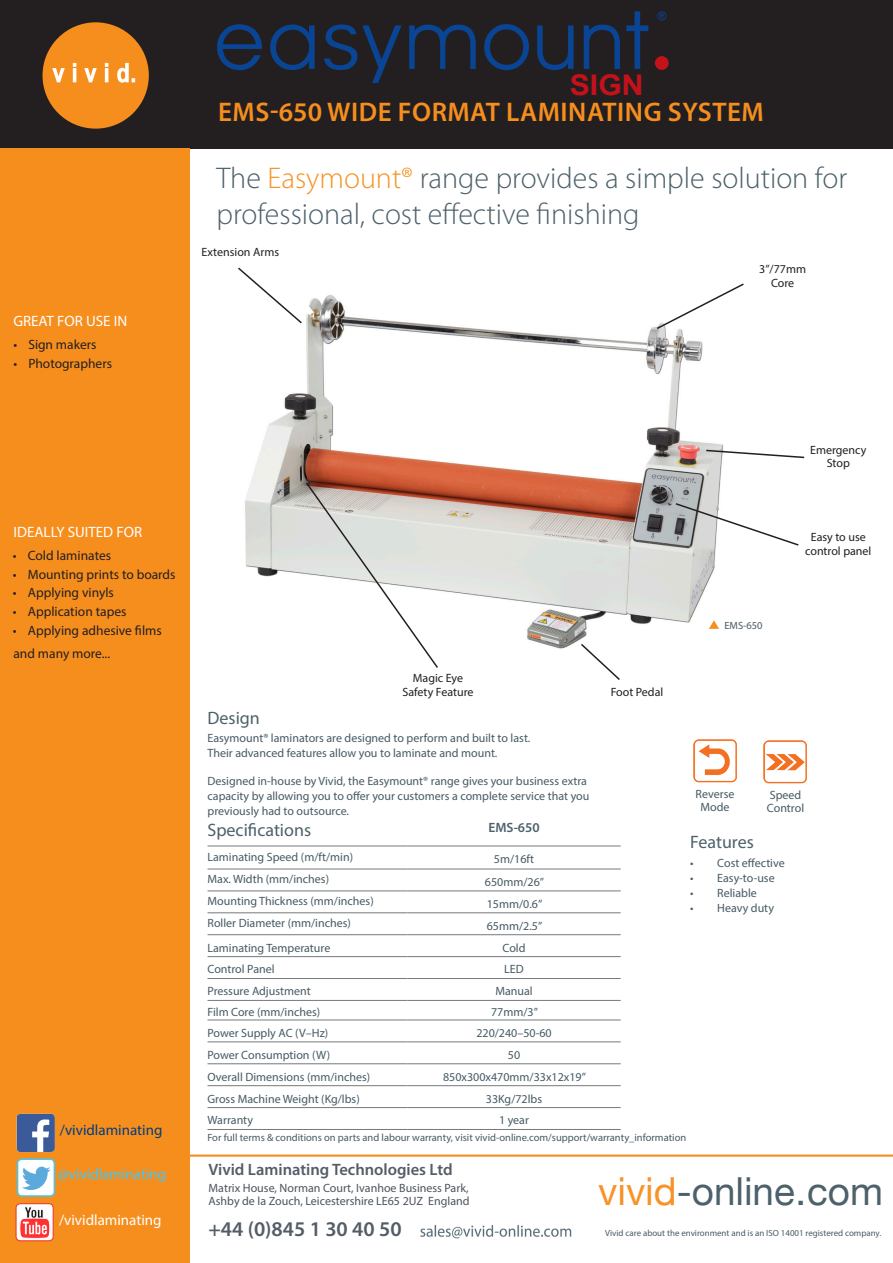
<style>
.page{position:relative;width:893px;height:1263px;background:#fff}
.page>*{position:absolute;margin:0;border:0;box-sizing:border-box;transform-origin:0 0}
.t1{font:38.7px "Helvetica Neue";color:#4d616b}
.t2{font:300 30px/36px "Myriad Pro";color:#4d616b}
.t3{font:700 28.5px "Arial";color:#c4121a;scale:1.06 1}
.t4{font:600 27px "Myriad Pro";letter-spacing:.02em;color:#f68e1e}
.t5{font:600 21px "Myriad Pro";color:#545d66}
.t6{font:18px "Myriad Pro";color:#4d616b}
.t7{font:600 16.5px "Myriad Pro";color:#545d66}
.t8{font:15px "Myriad Pro";color:#fff}
.t9{font:15px "Myriad Pro";color:#013d7d}
.t10{font:15px "Myriad Pro";color:#42c8f4}
.t11{font:13.5px "Myriad Pro";color:#231f20}
.t12{font:600 13.5px "Myriad Pro";color:#4d616b}
.t13{font:12px/14.7px "Myriad Pro";color:#465a64}
.t14{font:12px/13.5px "Myriad Pro";color:#231f20;text-align:center}
.t15{font:12px "Myriad Pro";color:#4b545e}
.t16{font:10.5px "Myriad Pro";color:#465a64}
.t17{font:8.85px "Myriad Pro";color:#465a64}
.s1{color:#f79328}
</style>
<div class="page">
<div style="left:0;top:0;width:893px;height:149px;background:#231f20"></div>
<hr style="left:0;top:1154px;width:893px;height:3px;background:#f68e1e">
<div style="left:0;top:149px;width:189px;height:1114px;background:#f68e1e"></div>
<div style="left:43px;top:22px;width:106px;height:107px;background:#f68e1e;border-radius:50%"></div>
<svg style="left:52px;top:63px;width:83px;height:20px"></svg>
<img style="left:764px;top:740px;width:42px;height:43px">
<img style="left:694px;top:739px;width:42px;height:43px">
<div style="left:16px;top:1204px;width:37px;height:37px;background:#fff;border-radius:4px"></div>
<img style="left:20px;top:1205px;width:32px;height:34px">
<div style="left:15px;top:1203px;width:39px;height:38px;border:1px solid #ee3e34;border-radius:4px"></div>
<svg style="left:17px;top:1114px;width:38px;height:38px"></svg>
<div style="left:18px;top:1159px;width:36px;height:37px;background:#fff;border-radius:4px"></div>
<svg style="left:22px;top:1166px;width:29px;height:24px"></svg>
<div style="left:17px;top:1158px;width:38px;height:39px;border:2px solid #42c8f4;border-radius:4px"></div>
<svg style="left:217px;top:11px;width:588px;height:669px"></svg>
<hr style="left:407px;top:890px;width:214px;height:1px;background:#76787b">
<hr style="left:407px;top:912px;width:214px;height:1px;background:#76787b">
<hr style="left:407px;top:934px;width:214px;height:1px;background:#76787b">
<hr style="left:407px;top:956px;width:214px;height:1px;background:#76787b">
<hr style="left:407px;top:978px;width:214px;height:1px;background:#76787b">
<hr style="left:407px;top:1000px;width:214px;height:1px;background:#76787b">
<hr style="left:407px;top:1019px;width:214px;height:1px;background:#76787b">
<hr style="left:407px;top:1041px;width:214px;height:1px;background:#76787b">
<hr style="left:407px;top:1063px;width:214px;height:1px;background:#76787b">
<hr style="left:407px;top:1085px;width:214px;height:1px;background:#76787b">
<hr style="left:407px;top:1107px;width:214px;height:1px;background:#76787b">
<hr style="left:407px;top:1129px;width:214px;height:1px;background:#76787b">
<hr style="left:207px;top:846px;width:200px;height:1px;background:#76787b">
<hr style="left:207px;top:890px;width:200px;height:1px;background:#76787b">
<hr style="left:207px;top:912px;width:200px;height:1px;background:#76787b">
<hr style="left:207px;top:934px;width:200px;height:1px;background:#76787b">
<hr style="left:207px;top:956px;width:200px;height:1px;background:#76787b">
<hr style="left:207px;top:978px;width:200px;height:1px;background:#76787b">
<hr style="left:207px;top:1000px;width:200px;height:1px;background:#76787b">
<hr style="left:207px;top:1019px;width:200px;height:1px;background:#76787b">
<hr style="left:207px;top:1041px;width:200px;height:1px;background:#76787b">
<hr style="left:207px;top:1063px;width:200px;height:1px;background:#76787b">
<hr style="left:207px;top:1085px;width:200px;height:1px;background:#76787b">
<hr style="left:207px;top:1107px;width:200px;height:1px;background:#76787b">
<hr style="left:207px;top:1129px;width:200px;height:1px;background:#76787b">
<hr style="left:207px;top:869px;width:200px;height:1px;background:#76787b">
<hr style="left:407px;top:846px;width:214px;height:1px;background:#76787b">
<hr style="left:407px;top:869px;width:214px;height:1px;background:#76787b">
<img style="left:420px;top:1224px;width:152px;height:15px">
<p class="t8" style="left:13px;top:312px;width:115px">GREAT FOR USE IN</p>
<p class="t11" style="left:13px;top:336px;width:85px">• Sign makers</p>
<p class="t11" style="left:13px;top:355px;width:100px">• Photographers</p>
<p class="t3" style="left:570px;top:66px;width:71px">SIGN</p>
<p class="t4" style="left:218px;top:94px;width:547px">EMS-650 WIDE FORMAT LAMINATING SYSTEM</p>
<p class="t2" style="left:216px;top:160px;width:632px">The <span class="s1">Easymount®</span> range provides a simple solution for professional, cost effective finishing</p>
<p class="t14" style="left:202px;top:245px;width:79px">Extension Arms</p>
<p class="t14" style="left:759px;top:262px;width:48px">3”/77mm</p>
<p class="t14" style="left:771px;top:276px;width:25px">Core</p>
<p class="t8" style="left:13px;top:522px;width:130px">IDEALLY SUITED FOR</p>
<p class="t11" style="left:13px;top:547px;width:100px">• Cold laminates</p>
<p class="t11" style="left:13px;top:566px;width:164px">• Mounting prints to boards</p>
<p class="t11" style="left:13px;top:585px;width:102px">• Applying vinyls</p>
<p class="t11" style="left:13px;top:603px;width:115px">• Application tapes</p>
<p class="t11" style="left:13px;top:622px;width:150px">• Applying adhesive films</p>
<p class="t11" style="left:13px;top:645px;width:98px">and many more...</p>
<p class="t9" style="left:60px;top:1120px;width:104px">/vividlaminating</p>
<p class="t10" style="left:58px;top:1165px;width:110px">@vividlaminating</p>
<p class="t8" style="left:59px;top:1210px;width:104px">/vividlaminating</p>
<p class="t14" style="left:810px;top:443px;width:58px">Emergency<br>Stop</p>
<p class="t14" style="left:402px;top:671px;width:72px">Magic Eye<br>Safety Feature</p>
<p class="t6" style="left:207px;top:706px;width:54px">Design</p>
<p class="t13" style="left:207px;top:731px;width:324px">Easymount® laminators are designed to perform and built to last.</p>
<p class="t13" style="left:207px;top:745px;width:291px">Their advanced features allow you to laminate and mount.</p>
<p class="t13" style="left:207px;top:774px;width:383px">Designed in-house by Vivid, the Easymount® range gives your business extra capacity by allowing you to offer your customers a complete service that you previously had to outsource.</p>
<p class="t6" style="left:207px;top:818px;width:105px">Specifications</p>
<p class="t12" style="left:488px;top:819px;width:53px">EMS-650</p>
<p class="t13" style="left:207px;top:849px;width:147px">Laminating Speed (m/ft/min)</p>
<p class="t13" style="left:494px;top:852px;width:42px">5m/16ft</p>
<p class="t13" style="left:207px;top:871px;width:123px">Max. Width (mm/inches)</p>
<p class="t13" style="left:485px;top:874px;width:61px">650mm/26”</p>
<p class="t13" style="left:207px;top:893px;width:168px">Mounting Thickness (mm/inches)</p>
<p class="t13" style="left:487px;top:896px;width:57px">15mm/0.6”</p>
<p class="t13" style="left:207px;top:915px;width:145px">Roller Diameter (mm/inches)</p>
<p class="t13" style="left:487px;top:918px;width:57px">65mm/2.5”</p>
<p class="t13" style="left:207px;top:940px;width:124px">Laminating Temperature</p>
<p class="t13" style="left:502px;top:940px;width:25px">Cold</p>
<p class="t13" style="left:207px;top:962px;width:69px">Control Panel</p>
<p class="t13" style="left:504px;top:962px;width:21px">LED</p>
<p class="t13" style="left:207px;top:984px;width:105px">Pressure Adjustment</p>
<p class="t13" style="left:495px;top:984px;width:39px">Manual</p>
<p class="t13" style="left:207px;top:1004px;width:114px">Film Core (mm/inches)</p>
<p class="t13" style="left:491px;top:1004px;width:48px">77mm/3”</p>
<p class="t13" style="left:207px;top:1025px;width:122px">Power Supply AC (V–Hz)</p>
<p class="t13" style="left:476px;top:1025px;width:77px">220/240–50-60</p>
<p class="t13" style="left:207px;top:1047px;width:124px">Power Consumption (W)</p>
<p class="t13" style="left:508px;top:1047px;width:14px">50</p>
<p class="t13" style="left:207px;top:1069px;width:164px">Overall Dimensions (mm/inches)</p>
<p class="t13" style="left:443px;top:1069px;width:144px">850x300x470mm/33x12x19”</p>
<p class="t13" style="left:207px;top:1091px;width:154px">Gross Machine Weight (Kg/lbs)</p>
<p class="t13" style="left:486px;top:1091px;width:58px">33Kg/72lbs</p>
<p class="t13" style="left:207px;top:1113px;width:47px">Warranty</p>
<p class="t13" style="left:499px;top:1113px;width:31px">1 year</p>
<p class="t14" style="left:611px;top:684px;width:54px">Foot Pedal</p>
<p class="t16" style="left:724px;top:619px;width:40px">EMS-650</p>
<p class="t14" style="left:805px;top:530px;width:68px">Easy to use control panel</p>
<p class="t13" style="left:696px;top:786px;width:40px">Reverse</p>
<p class="t13" style="left:700px;top:800px;width:31px">Mode</p>
<p class="t13" style="left:770px;top:787px;width:33px">Speed</p>
<p class="t13" style="left:767px;top:800px;width:39px">Control</p>
<p class="t6" style="left:690px;top:830px;width:65px">Features</p>
<p class="t13" style="left:690px;top:855px;width:96px">• Cost effective</p>
<p class="t13" style="left:690px;top:870px;width:86px">• Easy-to-use</p>
<p class="t13" style="left:690px;top:885px;width:68px">• Reliable</p>
<p class="t13" style="left:690px;top:900px;width:85px">• Heavy duty</p>
<p class="t16" style="left:207px;top:1131px;width:480px">For full terms &amp; conditions on parts and labour warranty, visit vivid-online.com/support/warranty_information</p>
<p class="t7" style="left:209px;top:1159px;width:246px">Vivid Laminating Technologies Ltd</p>
<p class="t15" style="left:209px;top:1180px;width:262px">Matrix House, Norman Court, Ivanhoe Business Park,</p>
<p class="t15" style="left:209px;top:1193px;width:263px">Ashby de la Zouch, Leicestershire LE65 2UZ England</p>
<p class="t1" style="left:598px;top:1163px;width:286px"><span class="s1">vivid</span>-online.com</p>
<p class="t5" style="left:208px;top:1216px;width:195px">+44 (0)845 1 30 40 50</p>
<p class="t17" style="left:605px;top:1228px;width:277px">Vivid care about the environment and is an ISO 14001 registered company.</p>
</div>
